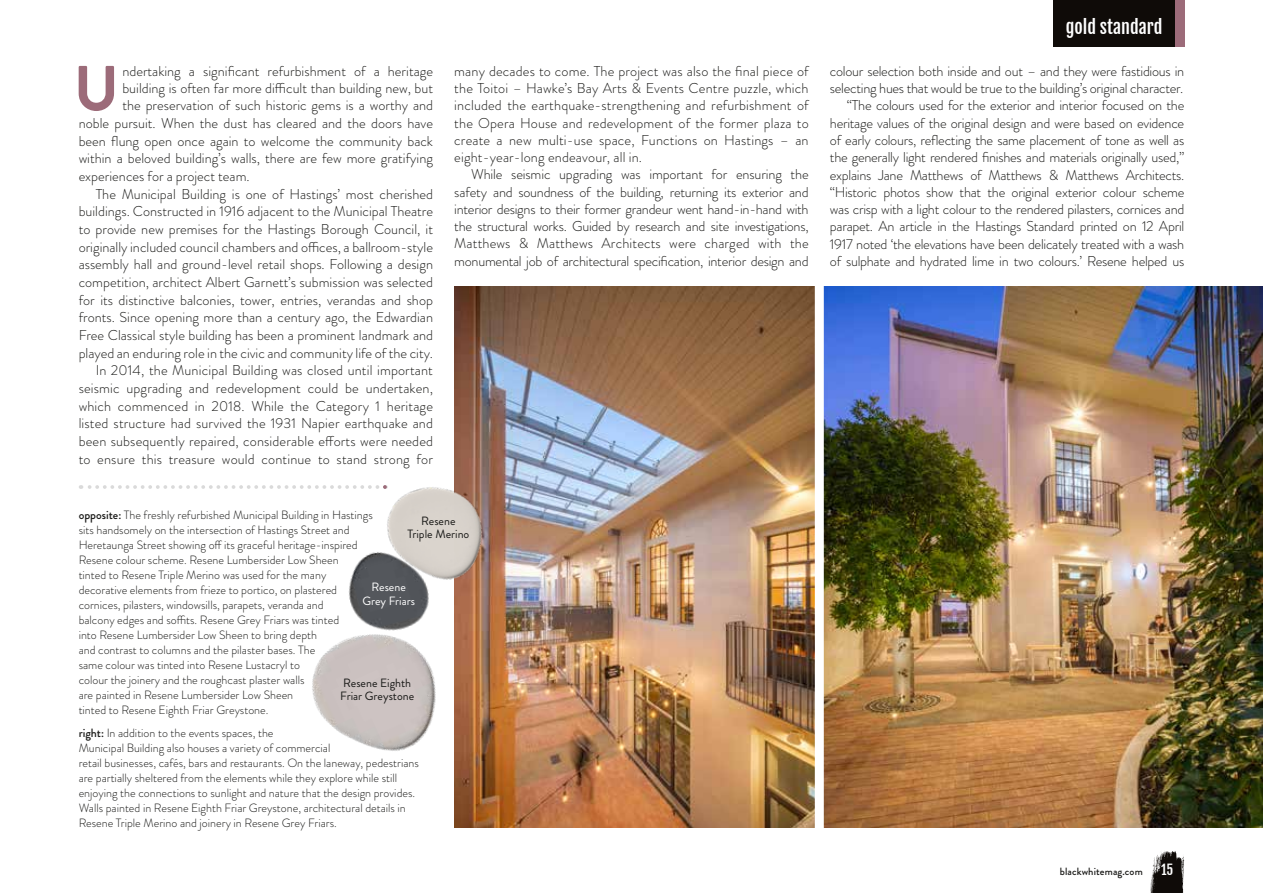
<style>
.page{position:relative;width:1263px;height:893px;background:#fff}
.page>*{position:absolute;margin:0;border:0;box-sizing:border-box;transform-origin:0 0}
.t1{font:700 63.6px "Brandon Grotesque";color:#9c6b79}
.t2{font:18px "Fjalla One";color:#fff}
.t3{font:300 14.25px/17.2px "Brandon Grotesque";color:#1a1a18;text-align:justify}
.t4{font:300 14.25px/17.2px "Brandon Grotesque";letter-spacing:-.02em;color:#1a1a18;text-align:right}
.t5{font:13.5px "Fjalla One";color:#fff}
.t6{font:300 12px/15px "Brandon Grotesque";color:#1a1a18}
.t7{font:12px/13.5px "Brandon Grotesque";color:#1a1a18}
.t8{font:12px/13.5px "Brandon Grotesque";color:#fff;text-align:center}
.t9{font:500 10.5px "Brandon Grotesque";letter-spacing:.01em;color:#1a1a18}
.s1{font-weight:500}
</style>
<div class="page">
<img style="left:454px;top:287px;width:361px;height:540px">
<img style="left:824px;top:287px;width:439px;height:540px">
<img style="left:377px;top:449px;width:140px;height:162px">
<img style="left:351px;top:527px;width:103px;height:51px">
<img style="left:312px;top:578px;width:175px;height:222px">
<svg style="left:81px;top:485px;width:296px;height:4px"></svg>
<svg style="left:383px;top:485px;width:4px;height:4px"></svg>
<svg style="left:1150px;top:851px;width:35px;height:42px"></svg>
<div style="left:1053px;top:0;width:122px;height:47px;background:#0f0b08"></div>
<div style="left:1175px;top:0;width:9px;height:47px;background:#9c6b79"></div>
<h1 class="t1" style="left:74px;top:44px;width:47px">U</h1>
<p class="t3" style="left:122px;top:62px;width:312px">ndertaking a significant refurbishment of a heritage</p>
<p class="t3" style="left:122px;top:80px;width:312px">building is often far more difficult than building new, but</p>
<p class="t3" style="left:122px;top:97px;width:312px">the preservation of such historic gems is a worthy and</p>
<p class="t3" style="left:79px;top:115px;width:356px">noble pursuit. When the dust has cleared and the doors have</p>
<p class="t3" style="left:79px;top:132px;width:356px">been flung open once again to welcome the community back</p>
<p class="t3" style="left:79px;top:150px;width:356px">within a beloved building’s walls, there are few more gratifying</p>
<p class="t3" style="left:79px;top:168px;width:173px">experiences for a project team.</p>
<p class="t3" style="left:96px;top:185px;width:339px">The Municipal Building is one of Hastings’ most cherished</p>
<p class="t3" style="left:79px;top:203px;width:356px">buildings. Constructed in 1916 adjacent to the Municipal Theatre</p>
<p class="t3" style="left:79px;top:221px;width:356px">to provide new premises for the Hastings Borough Council, it</p>
<p class="t3" style="left:79px;top:238px;width:356px">originally included council chambers and offices, a ballroom-style</p>
<p class="t3" style="left:79px;top:256px;width:356px">assembly hall and ground-level retail shops. Following a design</p>
<p class="t3" style="left:79px;top:274px;width:356px">competition, architect Albert Garnett’s submission was selected</p>
<p class="t3" style="left:79px;top:291px;width:356px">for its distinctive balconies, tower, entries, verandas and shop</p>
<p class="t3" style="left:79px;top:309px;width:356px">fronts. Since opening more than a century ago, the Edwardian</p>
<p class="t3" style="left:79px;top:327px;width:356px">Free Classical style building has been a prominent landmark and</p>
<p class="t3" style="left:79px;top:344px;width:356px">played an enduring role in the civic and community life of the city.</p>
<p class="t3" style="left:96px;top:362px;width:339px">In 2014, the Municipal Building was closed until important</p>
<p class="t3" style="left:79px;top:380px;width:356px">seismic upgrading and redevelopment could be undertaken,</p>
<p class="t3" style="left:79px;top:397px;width:356px">which commenced in 2018. While the Category 1 heritage</p>
<p class="t3" style="left:79px;top:415px;width:356px">listed structure had survived the 1931 Napier earthquake and</p>
<p class="t3" style="left:79px;top:433px;width:356px">been subsequently repaired, considerable efforts were needed</p>
<p class="t3" style="left:79px;top:450px;width:356px">to ensure this treasure would continue to stand strong for</p>
<p class="t3" style="left:454px;top:62px;width:356px">many decades to come. The project was also the final piece of the Toitoi – Hawke’s Bay Arts &amp; Events Centre puzzle, which included the earthquake-strengthening and refurbishment of the Opera House and redevelopment of the former plaza to create a new multi-use space, Functions on Hastings – an eight-year-long endeavour, all in.</p>
<p class="t3" style="left:454px;top:166px;width:356px;text-indent:17px">While seismic upgrading was important for ensuring the safety and soundness of the building, returning its exterior and interior designs to their former grandeur went hand-in-hand with the structural works. Guided by research and site investigations, Matthews &amp; Matthews Architects were charged with the monumental job of architectural specification, interior design and</p>
<p class="t6" style="left:79px;top:507px;width:296px"><span class="s1">opposite:</span> The freshly refurbished Municipal Building in Hastings sits handsomely on the intersection of Hastings Street and Heretaunga Street showing off its graceful heritage-inspired Resene colour scheme. Resene Lumbersider Low Sheen<br>tinted to Resene Triple Merino was used for the many decorative elements from frieze to portico, on plastered cornices, pilasters, windowsills, parapets, veranda and<br>balcony edges and soffits. Resene Grey Friars was tinted<br>into Resene Lumbersider Low Sheen to bring depth<br>and contrast to columns and the pilaster bases. The<br>same colour was tinted into Resene Lustacryl to<br>colour the joinery and the roughcast plaster walls<br>are painted in Resene Lumbersider Low Sheen<br>tinted to Resene Eighth Friar Greystone.</p>
<p class="t6" style="left:79px;top:725px;width:342px"><span class="s1">right:</span> In addition to the events spaces, the<br>Municipal Building also houses a variety of commercial<br>retail businesses, cafés, bars and restaurants. On the laneway, pedestrians are partially sheltered from the elements while they explore while still enjoying the connections to sunlight and nature that the design provides.<br>Walls painted in Resene Eighth Friar Greystone, architectural details in Resene Triple Merino and joinery in Resene Grey Friars.</p>
<p class="t7" style="left:407px;top:514px;width:64px;text-align:center">Resene<br>Triple Merino</p>
<p class="t8" style="left:362px;top:580px;width:54px">Resene<br>Grey Friars</p>
<p class="t7" style="left:340px;top:676px;width:75px">Resene Eighth<br>Friar Greystone</p>
<p class="t2" style="left:1066px;top:16px;width:98px">gold standard</p>
<p class="t4" style="left:830px;top:62px;width:356px">colour selection both inside and out – and they were fastidious in selecting hues that would be true to the building’s original character. “The colours used for the exterior and interior focused on the heritage values of the original design and were based on evidence of early colours, reflecting the same placement of tone as well as the generally light rendered finishes and materials originally used,” explains Jane Matthews of Matthews &amp; Matthews Architects. “Historic photos show that the original exterior colour scheme was crisp with a light colour to the rendered pilasters, cornices and parapet. An article in the Hastings Standard printed on 12 April 1917 noted ‘the elevations have been delicately treated with a wash of sulphate and hydrated lime in two colours.’ Resene helped us</p>
<p class="t9" style="left:1060px;top:864px;width:84px">blackwhitemag.com</p>
<p class="t5" style="left:1161px;top:861px;width:14px">15</p>
</div>
